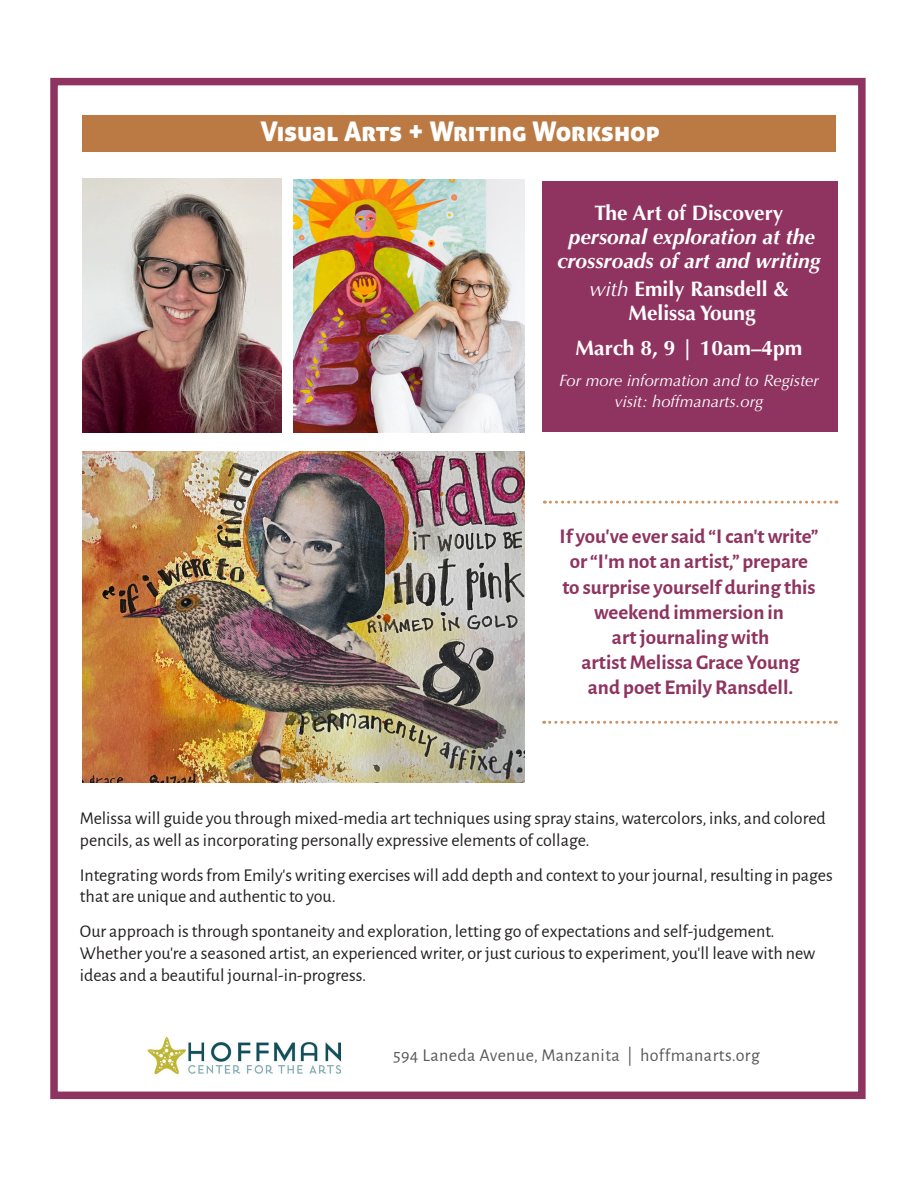
<style>
.page{position:relative;width:918px;height:1188px;background:#fff}
.page>*{position:absolute;margin:0;border:0;box-sizing:border-box;transform-origin:0 0}
.t1{font:27px "Aller Display";color:#fff}
.t2{font:700 21px/25.2px "Alegreya Sans";color:#8f3460;text-align:center}
.t3{font:italic 700 21px/24px "Optima";color:#fff;text-align:center}
.t4{font:700 21px/24px "Optima";color:#fff;text-align:center}
.t5{font:18px/21.6px "Alegreya Sans";color:#231f20}
.t6{font:18px "Alegreya Sans";letter-spacing:.025em;color:#57585a}
.t7{font:italic 16.5px/21px "Optima";color:#fff;text-align:center}
.s1{font-style:normal}
.s2{font-weight:400;font-style:italic}
</style>
<div class="page">
<div style="left:50px;top:78px;width:816px;height:1021px;border:8px solid #8f3460"></div>
<img style="left:147px;top:1037px;width:193px;height:38px">
<div style="left:82px;top:115px;width:754px;height:36px;background:#bb7a44"></div>
<div style="left:542px;top:181px;width:296px;height:251px;background:#8f3460"></div>
<img style="left:294px;top:180px;width:231px;height:253px">
<img style="left:82px;top:179px;width:199px;height:253px">
<img style="left:82px;top:452px;width:443px;height:331px">
<svg style="left:544px;top:501px;width:293px;height:3px"></svg>
<svg style="left:544px;top:721px;width:292px;height:3px"></svg>
<p class="t1" style="left:260px;top:115px;width:401px">Visual Arts + Writing Workshop</p>
<p class="t3" style="left:557px;top:201px;width:265px"><span class="s1">The Art of Discovery </span>personal exploration at the crossroads of art and writing</p>
<p class="t4" style="left:589px;top:277px;width:201px"><span class="s2">with</span> Emily Ransdell &amp;<br>Melissa Young</p>
<p class="t4" style="left:576px;top:336px;width:228px">March 8, 9 | 10am–4pm</p>
<p class="t7" style="left:559px;top:370px;width:261px">For more information and to Register visit: hoffmanarts.org</p>
<p class="t2" style="left:559px;top:522px;width:261px">If you’ve ever said “I can’t write” or “I’m not an artist,” prepare to surprise yourself during this weekend immersion in<br>art journaling with<br>artist Melissa Grace Young<br>and poet Emily Ransdell.</p>
<p class="t5" style="left:80px;top:807px;width:747px">Melissa will guide you through mixed-media art techniques using spray stains, watercolors, inks, and colored pencils, as well as incorporating personally expressive elements of collage.</p>
<p class="t5" style="left:80px;top:863px;width:754px">Integrating words from Emily’s writing exercises will add depth and context to your journal, resulting in pages that are unique and authentic to you.</p>
<p class="t5" style="left:80px;top:920px;width:737px">Our approach is through spontaneity and exploration, letting go of expectations and self-judgement.<br>Whether you’re a seasoned artist, an experienced writer, or just curious to experiment, you’ll leave with new ideas and a beautiful journal-in-progress.</p>
<p class="t6" style="left:393px;top:1043px;width:368px">594 Laneda Avenue, Manzanita | hoffmanarts.org</p>
</div>
